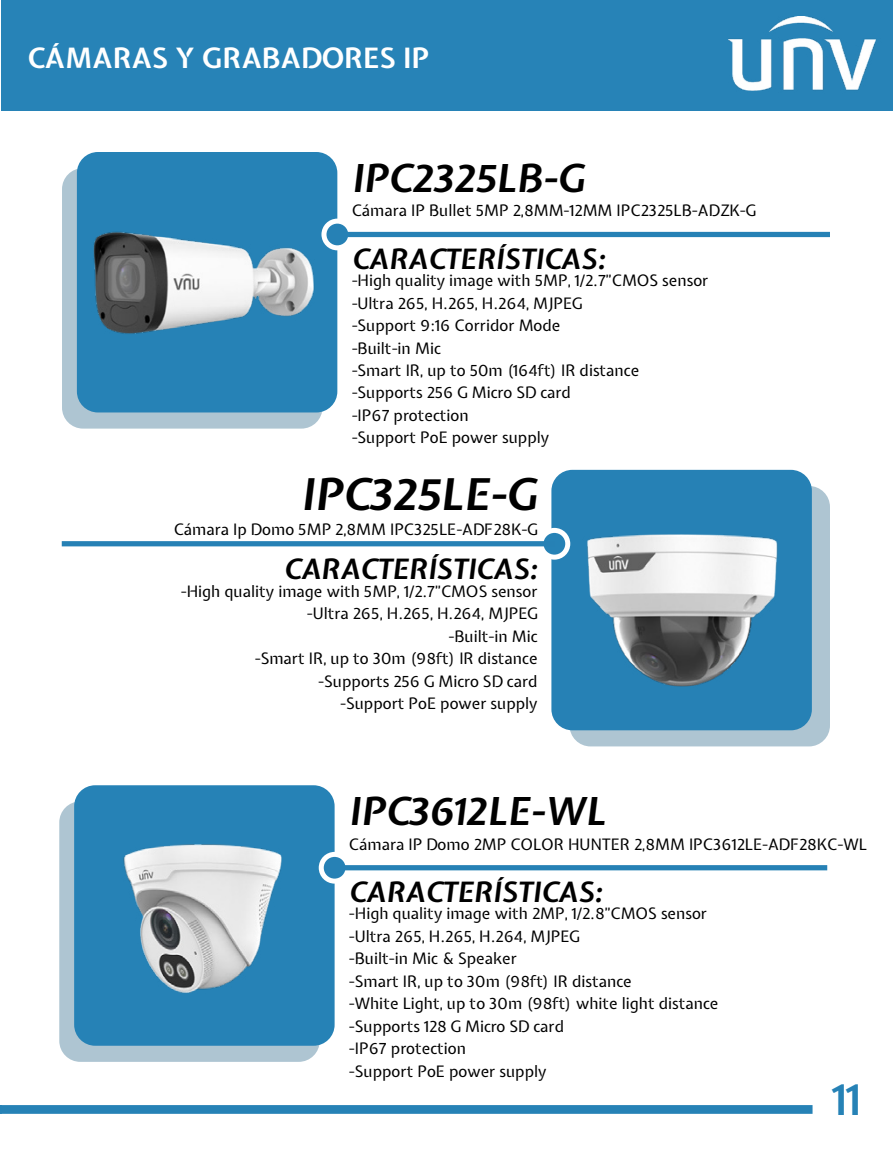
<style>
.page{position:relative;width:893px;height:1158px;background:#fff}
.page>*{position:absolute;margin:0;border:0;box-sizing:border-box;transform-origin:0 0}
.t1{font:italic 700 43.75px "Expletus Sans";color:#000}
.t2{font:700 43.75px "Expletus Sans";color:#2682b6}
.t3{font:italic 700 38.5px "Expletus Sans";color:#000}
.t4{font:italic 700 28px "Expletus Sans";color:#000}
.t5{font:700 28px "Expletus Sans";color:#fff}
.t6{font:15.75px/22.4px "Expletus Sans";color:#000}
</style>
<div class="page">
<div style="left:0;top:1105px;width:812px;height:9px;background:#2682b6"></div>
<hr style="left:0;top:0;width:1px;height:110px;background:#2783b7">
<div style="left:2px;top:0;width:891px;height:110px;background:#2783b7"></div>
<img style="left:729px;top:16px;width:147px;height:75px">
<svg style="left:62px;top:168px;width:260px;height:261px;fill:#aec5d2"></svg>
<div style="left:77px;top:152px;width:260px;height:260px;background:#2682b6;border-radius:21px"></div>
<img style="left:93px;top:231px;width:221px;height:103px">
<svg style="left:321px;top:219px;width:32px;height:31px"></svg>
<div style="left:326px;top:224px;width:22px;height:21px;background:#2681b5;border-radius:50%"></div>
<div style="left:337px;top:232px;width:493px;height:5px;background:#2681b5"></div>
<div style="left:569px;top:486px;width:261px;height:260px;background:#aec5d2;border-radius:21px"></div>
<div style="left:551px;top:470px;width:261px;height:260px;background:#2681b5;border-radius:21px"></div>
<img style="left:561px;top:529px;width:217px;height:158px">
<div style="left:538px;top:528px;width:32px;height:32px;background:#fff;border-radius:50%"></div>
<div style="left:543px;top:533px;width:22px;height:22px;background:#2682b6;border-radius:50%"></div>
<div style="left:62px;top:541px;width:492px;height:5px;background:#2681b5"></div>
<div style="left:59px;top:801px;width:261px;height:261px;background:#aec5d2;border-radius:21px"></div>
<div style="left:74px;top:785px;width:261px;height:261px;background:#2682b6;border-radius:21px"></div>
<img style="left:74px;top:819px;width:261px;height:192px">
<svg style="left:319px;top:852px;width:31px;height:31px"></svg>
<div style="left:324px;top:857px;width:21px;height:21px;background:#2681b5;border-radius:50%"></div>
<div style="left:335px;top:865px;width:492px;height:5px;background:#2681b5"></div>
<h3 class="t5" style="left:28px;top:43px;width:403px">CÁMARAS Y GRABADORES IP</h3>
<h2 class="t3" style="left:352px;top:157px;width:235px">IPC2325LB-G</h2>
<p class="t6" style="left:352px;top:200px;width:406px">Cámara IP Bullet 5MP 2,8MM-12MM IPC2325LB-ADZK-G</p>
<h3 class="t4" style="left:352px;top:243px;width:255px">CARACTERÍSTICAS:</h3>
<p class="t6" style="left:352px;top:270px;width:358px">-High quality image with 5MP, 1/2.7”CMOS sensor -Ultra 265, H.265, H.264, MJPEG<br>-Support 9:16 Corridor Mode<br>-Built-in Mic<br>-Smart IR, up to 50m (164ft) IR distance -Supports 256 G Micro SD card<br>-IP67 protection<br>-Support PoE power supply</p>
<h1 class="t1" style="left:301px;top:471px;width:238px">IPC325LE-G</h1>
<p class="t6" style="left:174px;top:519px;width:365px">Cámara Ip Domo 5MP 2,8MM IPC325LE-ADF28K-G</p>
<h3 class="t4" style="left:284px;top:554px;width:255px">CARACTERÍSTICAS:</h3>
<p class="t6" style="left:181px;top:581px;width:358px;text-align:right">-High quality image with 5MP, 1/2.7”CMOS sensor -Ultra 265, H.265, H.264, MJPEG<br>-Built-in Mic<br>-Smart IR, up to 30m (98ft) IR distance -Supports 256 G Micro SD card<br>-Support PoE power supply</p>
<h2 class="t3" style="left:349px;top:790px;width:258px">IPC3612LE-WL</h2>
<p class="t6" style="left:349px;top:833px;width:520px">Cámara IP Domo 2MP COLOR HUNTER 2,8MM IPC3612LE-ADF28KC-WL</p>
<h3 class="t4" style="left:349px;top:877px;width:255px">CARACTERÍSTICAS:</h3>
<p class="t6" style="left:349px;top:903px;width:371px">-High quality image with 2MP, 1/2.8”CMOS sensor -Ultra 265, H.265, H.264, MJPEG<br>-Built-in Mic &amp; Speaker<br>-Smart IR, up to 30m (98ft) IR distance<br>-White Light, up to 30m (98ft) white light distance -Supports 128 G Micro SD card<br>-IP67 protection<br>-Support PoE power supply</p>
<h1 class="t2" style="left:833px;top:1076px;width:29px">11</h1>
</div>
